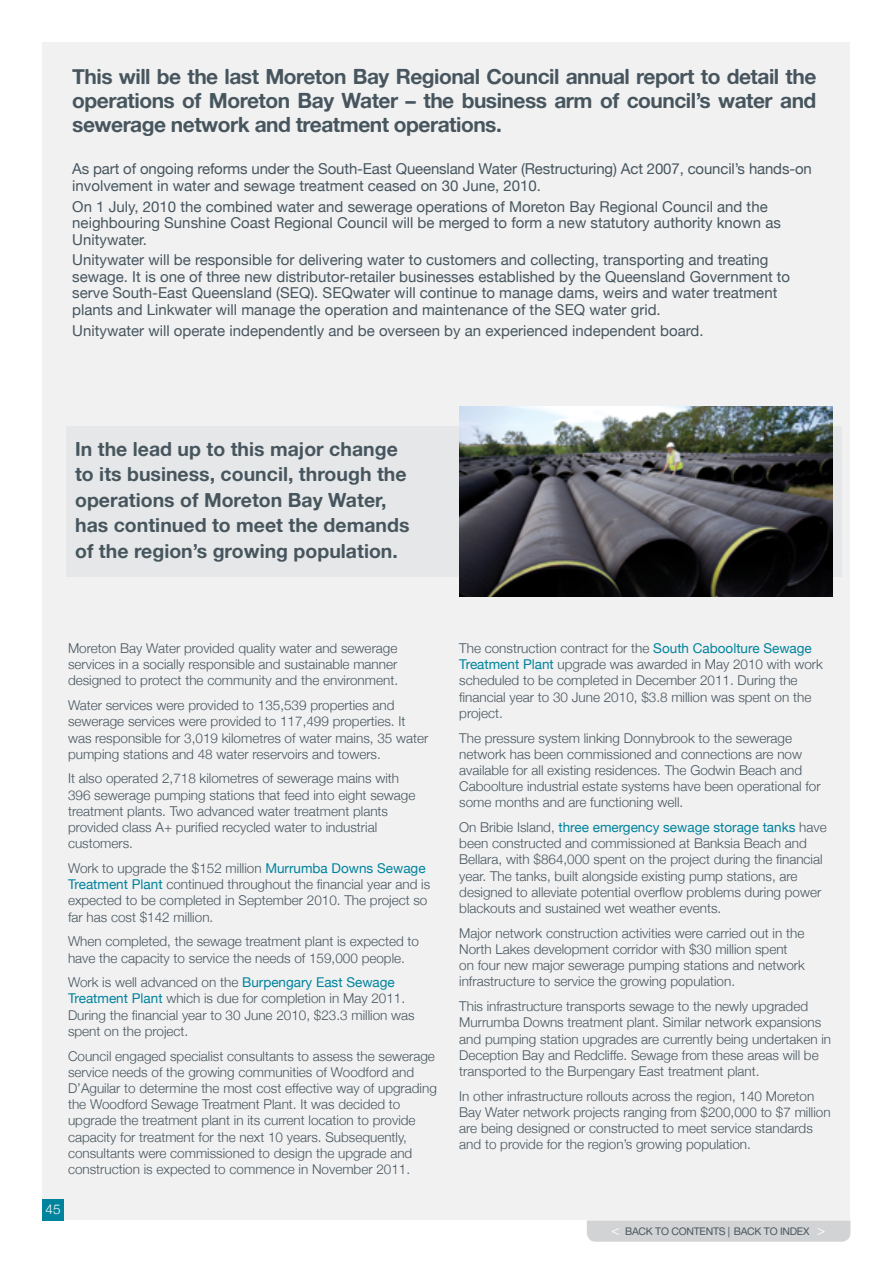
<style>
.page{position:relative;width:893px;height:1263px;background:#fff}
.page>*{position:absolute;margin:0;border:0;box-sizing:border-box;transform-origin:0 0}
.t1{font:21px/24px "Alte Haas Grotesk Bold";letter-spacing:-.025em;color:#47565e;text-align:justify}
.t2{font:19.5px/25.5px "Alte Haas Grotesk Bold";color:#47565e}
.t3{font:15px/16.5px "Helvetica Neue";color:#47565e}
.t4{font:300 13.5px/16.2px "Helvetica Neue";color:#47565e}
.t5{font:300 13.5px "Helvetica Neue";color:#fff}
.t6{font:10.5px "Alte Haas Grotesk";letter-spacing:-.025em;color:#47565e}
.s1{font-weight:400;color:#00839c}
.s2{font-size:13.5px;color:#fff}
</style>
<div class="page">
<svg style="left:587px;top:1220px;width:263px;height:22px;background:#d3d4d5"></svg>
<div style="left:43px;top:43px;width:807px;height:1177px;background:#f1f1f2"></div>
<div style="left:43px;top:1199px;width:21px;height:21px;background:#00839c"></div>
<div style="left:67px;top:426px;width:775px;height:151px;background:#e6e7e8"></div>
<img style="left:460px;top:407px;width:372px;height:189px">
<h1 class="t1" style="left:72px;top:64px;width:746px">This will be the last Moreton Bay Regional Council annual report to detail the operations of Moreton Bay Water – the business arm of council’s water and sewerage network and treatment operations.</h1>
<p class="t3" style="left:72px;top:160px;width:741px">As part of ongoing reforms under the South-East Queensland Water (Restructuring) Act 2007, council’s hands-on involvement in water and sewage treatment ceased on 30 June, 2010.</p>
<p class="t3" style="left:72px;top:198px;width:710px">On 1 July, 2010 the combined water and sewerage operations of Moreton Bay Regional Council and the neighbouring Sunshine Coast Regional Council will be merged to form a new statutory authority known as<br>Unitywater.</p>
<p class="t3" style="left:72px;top:251px;width:719px">Unitywater will be responsible for delivering water to customers and collecting, transporting and treating sewage. It is one of three new distributor-retailer businesses established by the Queensland Government to serve South-East Queensland (SEQ). SEQwater will continue to manage dams, weirs and water treatment plants and Linkwater will manage the operation and maintenance of the SEQ water grid.</p>
<p class="t3" style="left:72px;top:322px;width:633px">Unitywater will operate independently and be overseen by an experienced independent board.</p>
<h2 class="t2" style="left:75px;top:435px;width:336px">In the lead up to this major change to its business, council, through the operations of Moreton Bay Water, has continued to meet the demands of the region’s growing population.</h2>
<p class="t4" style="left:68px;top:640px;width:332px;text-align:justify">Moreton Bay Water provided quality water and sewerage services in a socially responsible and sustainable manner designed to protect the community and the environment.</p>
<p class="t4" style="left:68px;top:697px;width:362px">Water services were provided to 135,539 properties and sewerage services were provided to 117,499 properties. It was responsible for 3,019 kilometres of water mains, 35 water pumping stations and 48 water reservoirs and towers.</p>
<p class="t4" style="left:68px;top:770px;width:349px">It also operated 2,718 kilometres of sewerage mains with 396 sewerage pumping stations that feed into eight sewage treatment plants. Two advanced water treatment plants provided class A+ purified recycled water to industrial customers.</p>
<p class="t4" style="left:68px;top:860px;width:364px">Work to upgrade the $152 million <span class="s1">Murrumba Downs Sewage Treatment Plant</span> continued throughout the financial year and is expected to be completed in September 2010. The project so far has cost $142 million.</p>
<p class="t4" style="left:68px;top:933px;width:353px">When completed, the sewage treatment plant is expected to have the capacity to service the needs of 159,000 people.</p>
<p class="t4" style="left:68px;top:974px;width:348px">Work is well advanced on the <span class="s1">Burpengary East Sewage Treatment Plant</span> which is due for completion in May 2011.<br>During the financial year to 30 June 2010, $23.3 million was spent on the project.</p>
<p class="t4" style="left:68px;top:1047px;width:370px">Council engaged specialist consultants to assess the sewerage service needs of the growing communities of Woodford and D’Aguilar to determine the most cost effective way of upgrading the Woodford Sewage Treatment Plant. It was decided to upgrade the treatment plant in its current location to provide capacity for treatment for the next 10 years. Subsequently, consultants were commissioned to design the upgrade and construction is expected to commence in November 2011.</p>
<p class="t5" style="left:46px;top:1201px;width:17px">45</p>
<p class="t4" style="left:459px;top:640px;width:365px">The construction contract for the <span class="s1">South Caboolture Sewage Treatment Plant</span> upgrade was awarded in May 2010 with work scheduled to be completed in December 2011. During the financial year to 30 June 2010, $3.8 million was spent on the project.</p>
<p class="t4" style="left:459px;top:729px;width:363px">The pressure system linking Donnybrook to the sewerage network has been commissioned and connections are now available for all existing residences. The Godwin Beach and Caboolture industrial estate systems have been operational for some months and are functioning well.</p>
<p class="t4" style="left:459px;top:819px;width:369px">On Bribie Island, <span class="s1">three emergency sewage storage tanks</span> have been constructed and commissioned at Banksia Beach and Bellara, with $864,000 spent on the project during the financial year. The tanks, built alongside existing pump stations, are designed to alleviate potential overflow problems during power blackouts and sustained wet weather events.</p>
<p class="t4" style="left:459px;top:925px;width:347px">Major network construction activities were carried out in the North Lakes development corridor with $30 million spent on four new major sewerage pumping stations and network infrastructure to service the growing population.</p>
<p class="t4" style="left:459px;top:998px;width:373px">This infrastructure transports sewage to the newly upgraded Murrumba Downs treatment plant. Similar network expansions and pumping station upgrades are currently being undertaken in Deception Bay and Redcliffe. Sewage from these areas will be transported to the Burpengary East treatment plant.</p>
<p class="t4" style="left:459px;top:1087px;width:373px">In other infrastructure rollouts across the region, 140 Moreton Bay Water network projects ranging from $200,000 to $7 million are being designed or constructed to meet service standards and to provide for the region’s growing population.</p>
<p class="t6" style="left:611px;top:1225px;width:215px"><span class="s2">&lt;</span> BACK TO CONTENTS | BACK TO INDEX <span class="s2">&gt;</span></p>
</div>
